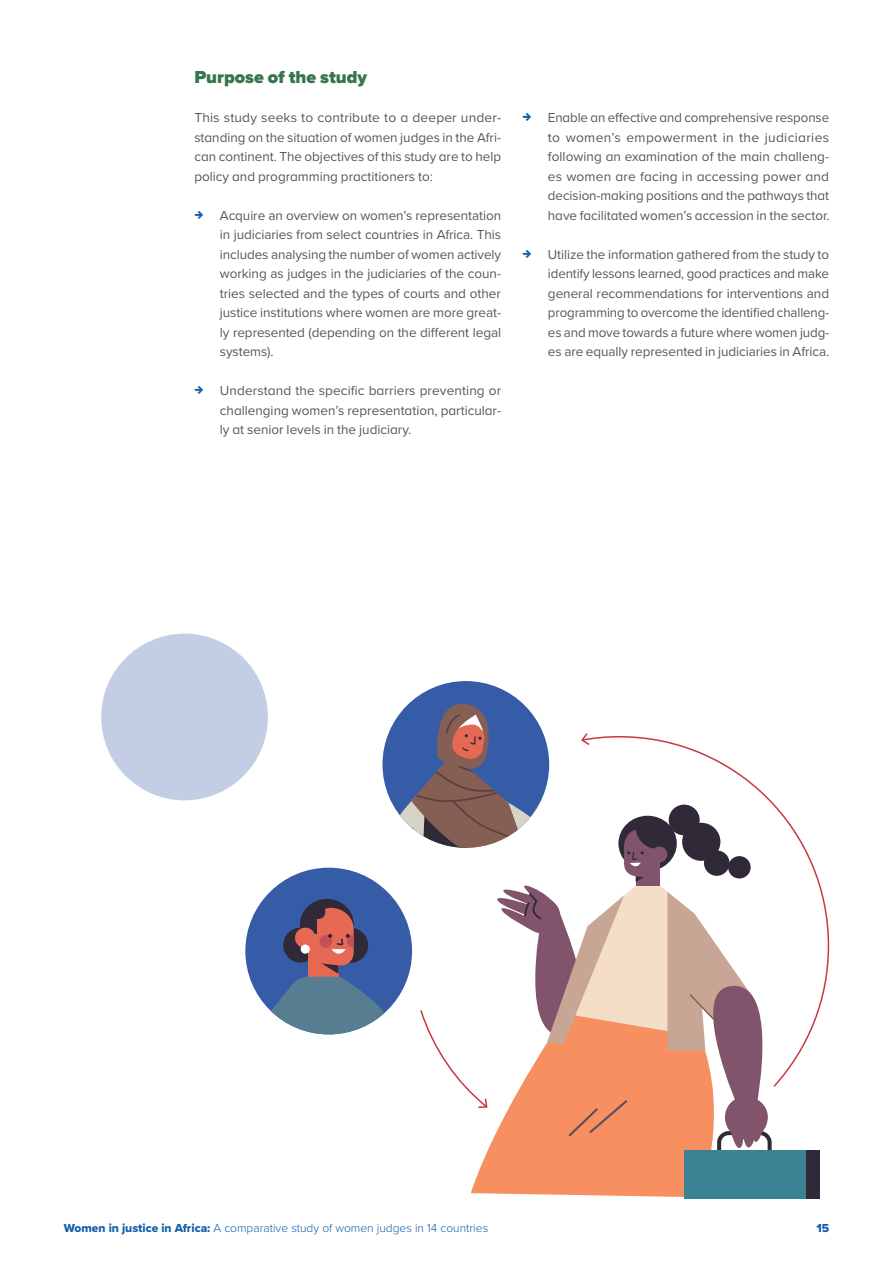
<style>
.page{position:relative;width:893px;height:1263px;background:#fff}
.page>*{position:absolute;margin:0;border:0;box-sizing:border-box;transform-origin:0 0}
.Sections{font:900 18px "Proxima Nova";color:#36764d}
.Body{font:13.5px/19.5px "Proxima Nova";color:#575756;text-align:justify}
.t1{font:300 12px "Proxima Nova";color:#1260aa}
.t2{font:12px "Proxima Nova Extrabld";color:#1260aa}
.s1{font-family:"Attribute Text";font-weight:900;font-size:16.5px;color:#1260aa}
.s2{font-family:"Proxima Nova Extrabld";font-weight:400}
</style>
<div class="page">
<svg style="left:471px;top:1162px;width:213px;height:35px;fill:#f78f61"></svg>
<div style="left:684px;top:1150px;width:135px;height:49px;background:#3b8294"></div>
<div style="left:806px;top:1150px;width:13px;height:49px;background:#302938"></div>
<div style="left:101px;top:634px;width:167px;height:166px;background:#c3cee5;border-radius:50%"></div>
<div style="left:382px;top:681px;width:167px;height:167px;background:#365ca8;border-radius:50%"></div>
<svg style="left:780px;top:811px;width:50px;height:270px"></svg>
<svg style="left:245px;top:699px;width:535px;height:463px"></svg>
<p class="Sections" style="left:194px;top:64px;width:174px">Purpose of the study</p>
<p class="Body" style="left:194px;top:107px;width:308px">This study seeks to contribute to a deeper under&shy;standing on the situation of women judges in the Afri&shy;can continent. The objectives of this study are to help policy and programming practitioners to:</p>
<p class="Body" style="left:220px;top:205px;width:283px;text-indent:-26px"><span class="s1">→</span> Acquire an overview on women’s representation in judiciaries from select countries in Africa. This includes analysing the number of women actively working as judges in the judiciaries of the coun&shy;tries selected and the types of courts and other justice institutions where women are more great&shy;ly represented (depending on the different legal systems).</p>
<p class="Body" style="left:220px;top:380px;width:283px;text-indent:-26px"><span class="s1">→</span> Understand the specific barriers preventing or challenging women’s representation, particular&shy;ly at senior levels in the judiciary.</p>
<p class="Body" style="left:548px;top:107px;width:283px;text-indent:-26px"><span class="s1">→</span> Enable an effective and comprehensive response to women’s empowerment in the judiciaries following an examination of the main challeng&shy;es women are facing in accessing power and decision-making positions and the pathways that have facilitated women’s accession in the sector.</p>
<p class="Body" style="left:548px;top:244px;width:283px;text-indent:-26px"><span class="s1">→</span> Utilize the information gathered from the study to identify lessons learned, good practices and make general recommendations for interventions and programming to overcome the identified challeng&shy;es and move towards a future where women judg&shy;es are equally represented in judiciaries in Africa.</p>
<p class="t1" style="left:64px;top:1219px;width:426px"><span class="s2">Women in justice in Africa:</span> A comparative study of women judges in 14 countries</p>
<p class="t2" style="left:816px;top:1219px;width:14px">15</p>
</div>
